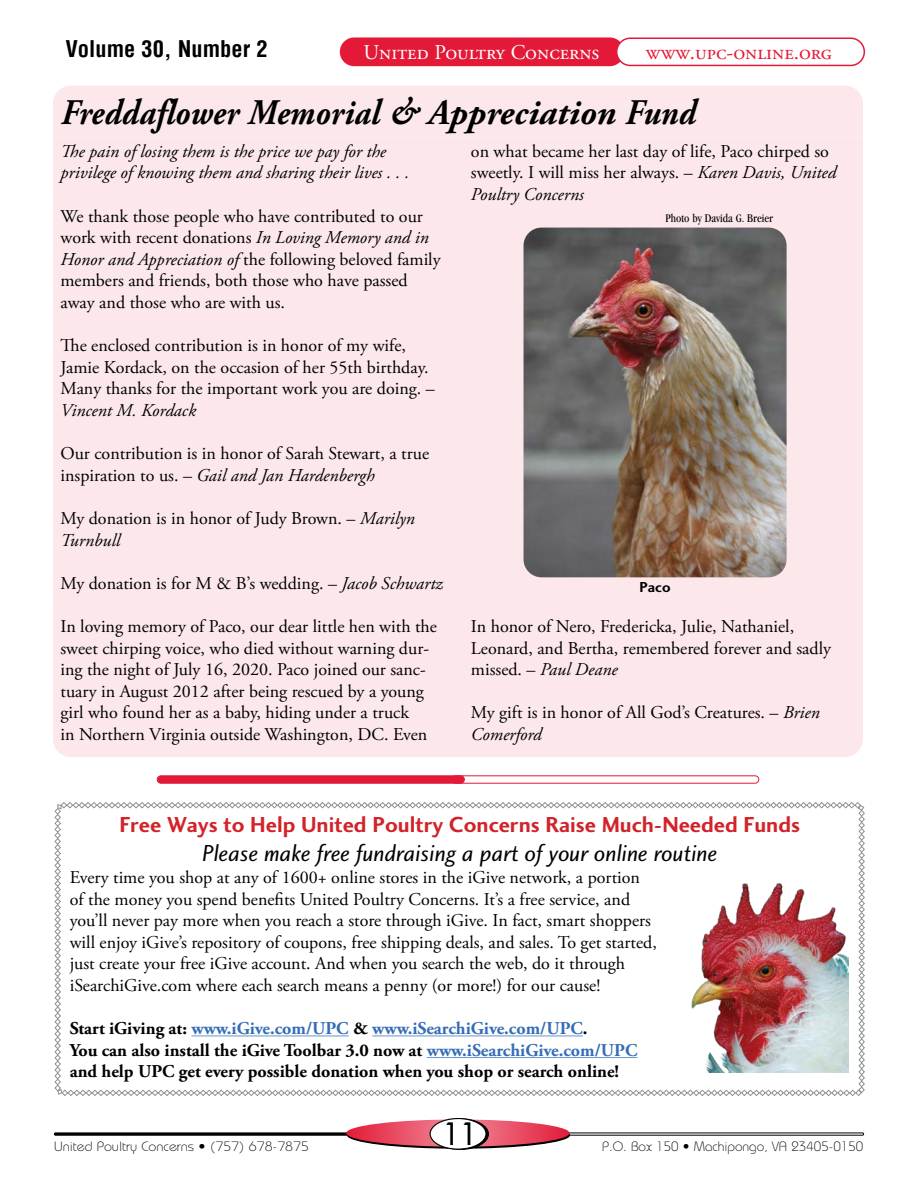
<style>
.page{position:relative;width:918px;height:1188px;background:#fff}
.page>*{position:absolute;margin:0;border:0;box-sizing:border-box;transform-origin:0 0}
.t1{font:italic 700 36px "Adobe Garamond Pro";color:#000;scale:.9 1}
.t2{font:30px "Futura";color:#000}
.t3{font:24px "Charlotte Sans Book Italic Plain";color:#000}
.t4{font:22.5px "Charlotte Sans Bold Plain";color:#d2232a}
.t5{font:700 condensed 22.5px "Helvetica";color:#000}
.t6{font:21px "Adobe Garamond Pro";color:#fff}
.t7{font:21px "Adobe Garamond Pro";color:#e31937}
.t8{font:18px/21.6px "Adobe Garamond Pro";letter-spacing:-.005em;color:#000}
.t9{font:700 18px/21.6px "Adobe Garamond Pro";color:#000}
.t10{font:italic 18px/21.6px "Adobe Garamond Pro";color:#000}
.t11{font:15px "Charlotte Sans Bold Plain";color:#000}
.t12{font:300 13.5px "Bauhaus";color:#000;scale:1.05 1}
.t13{font:300 13.5px "Bauhaus";color:#000}
.t14{font:condensed 12px "Garamond";color:#000}
.s1{font-style:italic}
.s2{color:#346db6}
</style>
<div class="page">
<div style="left:54px;top:1133px;width:414px;height:3px;border:1px solid #000"></div>
<div style="left:450px;top:1133px;width:414px;height:3px;border:1px solid #000"></div>
<svg style="left:347px;top:1122px;width:223px;height:27px"></svg>
<svg style="left:346px;top:1119px;width:224px;height:28px;background:#e24e64"></svg>
<div style="left:433px;top:1119px;width:55px;height:30px;background:#000;border-radius:50%"></div>
<div style="left:432px;top:1118px;width:57px;height:32px;border:1px solid #000;border-radius:50%"></div>
<div style="left:430px;top:1119px;width:56px;height:30px;background:#fff;border-radius:50%"></div>
<div style="left:430px;top:1118px;width:57px;height:32px;border:1px solid #000;border-radius:50%"></div>
<div style="left:340px;top:37px;width:284px;height:29px;background:#e31937;border-radius:14px"></div>
<div style="left:617px;top:38px;width:247px;height:27px;background:#fff;border-radius:14px"></div>
<div style="left:616px;top:37px;width:249px;height:29px;border:2px solid #e31937;border-radius:14px"></div>
<svg style="left:54px;top:802px;width:811px;height:294px"></svg>
<img style="left:678px;top:877px;width:171px;height:196px">
<div style="left:53px;top:136px;width:810px;height:621px;background:#fce8eb"></div>
<div style="left:53px;top:86px;width:810px;height:50px;background:#fce8eb"></div>
<div style="left:451px;top:775px;width:308px;height:9px;border:1px solid #e31937;border-radius:4px"></div>
<div style="left:157px;top:776px;width:307px;height:7px;background:#e31937;border-radius:4px"></div>
<div style="left:157px;top:775px;width:308px;height:9px;border:1px solid #e31937;border-radius:4px"></div>
<img style="left:524px;top:228px;width:263px;height:349px">
<p class="t5" style="left:65px;top:34px;width:204px">Volume 30, Number 2</p>
<p class="t6" style="left:364px;top:39px;width:237px">United Poultry Concerns</p>
<p class="t7" style="left:646px;top:40px;width:188px">www.upc-online.org</p>
<h1 class="t1" style="left:61px;top:92px;width:707px">Freddaflower Memorial &amp; Appreciation Fund</h1>
<p class="t10" style="left:61px;top:141px;width:350px">The pain of losing them is the price we pay for the privilege of knowing them and sharing their lives . . .</p>
<p class="t8" style="left:61px;top:206px;width:382px">We thank those people who have contributed to our work with recent donations <span class="s1">In Loving Memory and in Honor and Appreciation of</span> the following beloved family members and friends, both those who have passed away and those who are with us.</p>
<p class="t8" style="left:61px;top:335px;width:376px">The enclosed contribution is in honor of my wife,<br>Jamie Kordack, on the occasion of her 55th birthday.<br>Many thanks for the important work you are doing. –</p>
<p class="t10" style="left:61px;top:400px;width:137px">Vincent M. Kordack</p>
<p class="t8" style="left:61px;top:443px;width:370px">Our contribution is in honor of Sarah Stewart, a true inspiration to us. – <span class="s1">Gail and Jan Hardenbergh</span></p>
<p class="t8" style="left:61px;top:508px;width:356px">My donation is in honor of Judy Brown. – <span class="s1">Marilyn<br>Turnbull</span></p>
<p class="t8" style="left:61px;top:573px;width:384px">My donation is for M &amp; B’s wedding. – <span class="s1">Jacob Schwartz</span></p>
<p class="t8" style="left:61px;top:616px;width:378px">In loving memory of Paco, our dear little hen with the sweet chirping voice, who died without warning dur&shy;ing the night of July 16, 2020. Paco joined our sanc&shy;tuary in August 2012 after being rescued by a young girl who found her as a baby, hiding under a truck<br>in Northern Virginia outside Washington, DC. Even</p>
<p class="t8" style="left:471px;top:141px;width:367px">on what became her last day of life, Paco chirped so sweetly. I will miss her always. – <span class="s1">Karen Davis, United<br>Poultry Concerns</span></p>
<p class="t14" style="left:666px;top:211px;width:109px">Photo by Davida G. Breier</p>
<p class="t11" style="left:640px;top:578px;width:33px">Paco</p>
<p class="t8" style="left:471px;top:616px;width:362px">In honor of Nero, Fredericka, Julie, Nathaniel,<br>Leonard, and Bertha, remembered forever and sadly missed. – <span class="s1">Paul Deane</span></p>
<p class="t8" style="left:471px;top:703px;width:350px">My gift is in honor of All God’s Creatures. – <span class="s1">Brien<br>Comerford</span></p>
<p class="t4" style="left:119px;top:811px;width:682px">Free Ways to Help United Poultry Concerns Raise Much-Needed Funds</p>
<h3 class="t3" style="left:202px;top:840px;width:516px">Please make free fundraising a part of your online routine</h3>
<p class="t8" style="left:70px;top:867px;width:589px">Every time you shop at any of 1600+ online stores in the iGive network, a portion of the money you spend benefits United Poultry Concerns. It’s a free service, and you’ll never pay more when you reach a store through iGive. In fact, smart shoppers will enjoy iGive’s repository of coupons, free shipping deals, and sales. To get started, just create your free iGive account. And when you search the web, do it through iSearchiGive.com where each search means a penny (or more!) for our cause!</p>
<p class="t9" style="left:70px;top:1018px;width:569px">Start iGiving at: <span class="s2">www.iGive.com/UPC</span> &amp; <span class="s2">www.iSearchiGive.com/UPC</span>.<br>You can also install the iGive Toolbar 3.0 now at <span class="s2">www.iSearchiGive.com/UPC </span>and help UPC get every possible donation when you shop or search online!</p>
<p class="t12" style="left:54px;top:1138px;width:244px">United Poultry Concerns • (757) 678-7875</p>
<h2 class="t2" style="left:443px;top:1114px;width:36px">11</h2>
<p class="t13" style="left:602px;top:1138px;width:263px">P.O. Box 150 • Machipongo, VA 23405-0150</p>
</div>
